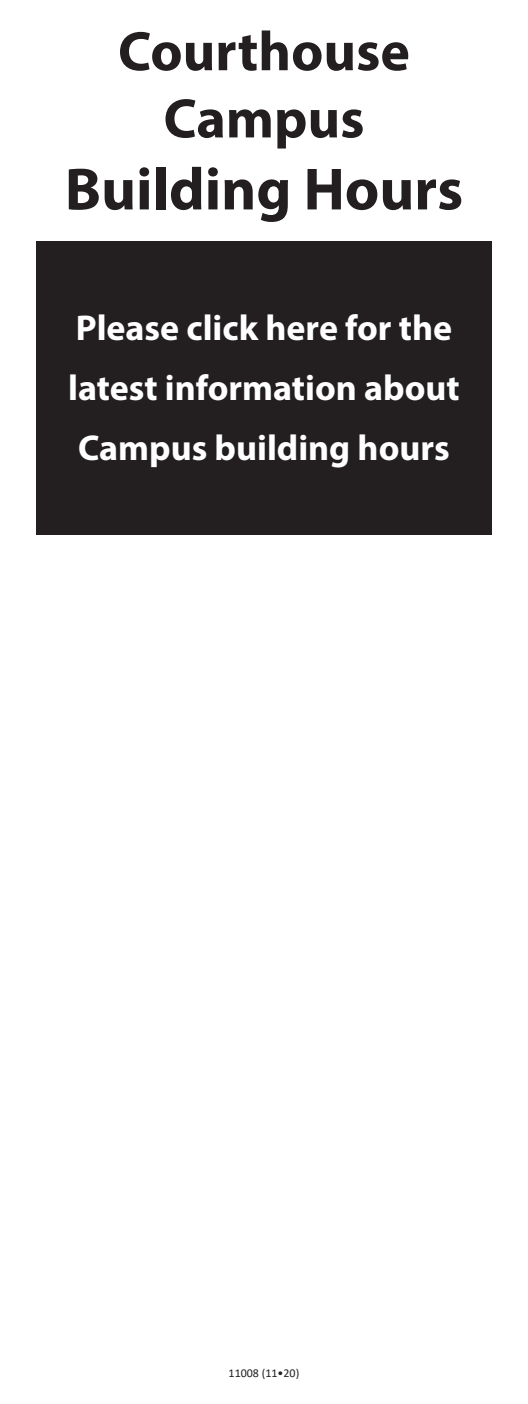
<style>
.page{position:relative;width:528px;height:1404px;background:#fff}
.page>*{position:absolute;margin:0;border:0;box-sizing:border-box;transform-origin:0 0}
.t1{font:700 60px "Myriad Pro";color:#231f20}
.t2{font:700 56px/67.2px "Myriad Pro";color:#231f20;text-align:center}
.t3{font:700 36px/60px "Myriad Pro";color:#fff}
.t4{font:12px "Calibri";color:#231f20}
</style>
<div class="page">
<div style="left:36px;top:241px;width:456px;height:294px;background:#231f20"></div>
<p class="t2" style="left:118px;top:16px;width:293px">Courthouse<br>Campus</p>
<p class="t1" style="left:65px;top:150px;width:400px">Building Hours</p>
<p class="t3" style="left:68px;top:297px;width:393px">Please click here for the latest information about<br>Campus building hours</p>
<p class="t4" style="left:229px;top:1365px;width:72px">11008 (11•20)</p>
</div>
